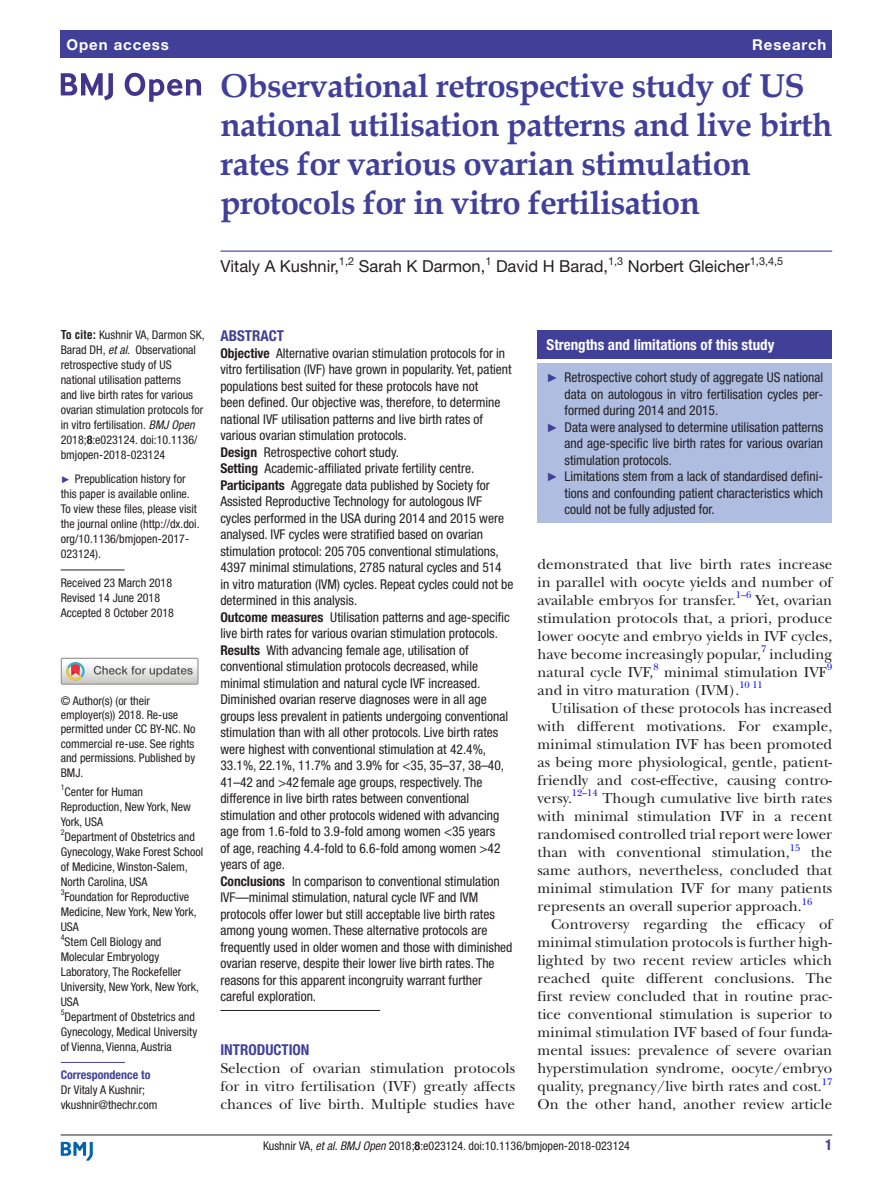
<style>
.page{position:relative;width:893px;height:1191px;background:#fff}
.page>*{position:absolute;margin:0;border:0;box-sizing:border-box;transform-origin:0 0}
.t1{font:700 33px/39px "Book Antiqua";letter-spacing:-.015em;color:#414099}
.t2{font:16.5px "Helvetica Neue LT Std";color:#231f20}
.t3{font:15px/18px "New Baskerville";color:#231f20;text-align:justify}
.t4{font:700 condensed 15px "Helvetica Neue LT Std";color:#fff}
.t5{font:700 condensed 15px "Helvetica Neue LT Std";color:#414099}
.t6{font:700 15px "Helvetica Neue LT Std";letter-spacing:.065em;color:#fff}
.t7{font:condensed 13.5px/16.5px "Helvetica Neue LT Std";color:#231f20}
.t8{font:condensed 12px/15px "Helvetica Neue LT Std";color:#231f20}
.t9{font:700 condensed 12px "Helvetica Neue LT Std";color:#414099}
.t10{font:10.95px "Helvetica Neue LT Std";color:#231f20}
.t11{font:9.9px "New Baskerville";color:#00f}
.t12{font:condensed 7.95px "Helvetica Neue LT Std";color:#231f20}
.s1{font-family:"Helvetica LT Std";font-weight:700}
.s2{font-style:italic}
.s3{font-weight:700}
.s4{font-family:"Arial";font-stretch:normal;font-size:9.75px;color:#414099}
.s5{font-family:"Arial";font-stretch:normal;font-size:12px;color:#414099}
</style>
<div class="page">
<hr style="left:61px;top:1134px;width:771px;height:1px;background:#231f20">
<svg style="left:61px;top:1141px;width:32px;height:19px"></svg>
<div style="left:61px;top:31px;width:771px;height:27px;background:#414099"></div>
<hr style="left:220px;top:250px;width:612px;height:2px;background:#414099">
<hr style="left:61px;top:569px;width:64px;height:1px;background:#231f20">
<hr style="left:61px;top:1062px;width:64px;height:1px;background:#414099">
<svg style="left:61px;top:73px;width:52px;height:27px"></svg>
<svg style="left:125px;top:73px;width:76px;height:29px"></svg>
<div style="left:61px;top:657px;width:138px;height:27px;border:1px solid #969090"></div>
<svg style="left:61px;top:658px;width:137px;height:26px"></svg>
<hr style="left:220px;top:1010px;width:160px;height:1px;background:#231f20">
<div style="left:538px;top:331px;width:294px;height:28px;background:#414099"></div>
<div style="left:538px;top:363px;width:294px;height:160px;background:#afbde1"></div>
<p class="t6" style="left:66px;top:35px;width:104px">Open access</p>
<p class="t6" style="left:752px;top:35px;width:76px">Research</p>
<h1 class="t1" style="left:220px;top:66px;width:613px">Observational retrospective study of US national utilisation patterns and live birth rates for various ovarian stimulation protocols for in vitro fertilisation</h1>
<p class="t2" style="left:220px;top:257px;width:120px">Vitaly A Kushnir,</p>
<p class="t10" style="left:339px;top:254px;width:17px">1,2</p>
<p class="t2" style="left:359px;top:257px;width:128px">Sarah K Darmon,</p>
<p class="t10" style="left:485px;top:254px;width:8px">1</p>
<p class="t2" style="left:496px;top:257px;width:114px">David H Barad,</p>
<p class="t10" style="left:608px;top:254px;width:17px">1,3</p>
<p class="t2" style="left:628px;top:257px;width:123px">Norbert Gleicher</p>
<p class="t10" style="left:750px;top:254px;width:35px">1,3,4,5</p>
<p class="t8" style="left:61px;top:327px;width:145px"><span class="s1">To cite:</span> Kushnir VA, Darmon SK,<br>Barad DH, <span class="s2">et al</span>. Observational retrospective study of US national utilisation patterns<br>and live birth rates for various ovarian stimulation protocols for in vitro fertilisation. <span class="s2">BMJ Open<br></span>2018;<span class="s3">8</span>:e023124. doi:10.1136/ bmjopen-2018-023124</p>
<p class="t8" style="left:61px;top:471px;width:140px"><span class="s4">►</span> Prepublication history for this paper is available online.<br>To view these files, please visit the journal online (http://dx.doi. org/10.1136/bmjopen-2017-<br>023124).</p>
<p class="t8" style="left:61px;top:575px;width:115px">Received 23 March 2018<br>Revised 14 June 2018<br>Accepted 8 October 2018</p>
<p class="t8" style="left:61px;top:693px;width:136px;line-height:14.4px">© Author(s) (or their employer(s)) 2018. Re-use permitted under CC BY-NC. No commercial re-use. See rights and permissions. Published by<br>BMJ.</p>
<p class="t12" style="left:61px;top:783px;width:5px">1</p>
<p class="t8" style="left:61px;top:784px;width:132px;text-indent:4px">Center for Human<br>Reproduction, New York, New<br>York, USA</p>
<p class="t12" style="left:61px;top:828px;width:5px">2</p>
<p class="t8" style="left:61px;top:829px;width:144px;text-indent:4px">Department of Obstetrics and<br>Gynecology, Wake Forest School of Medicine, Winston-Salem,<br>North Carolina, USA</p>
<p class="t12" style="left:61px;top:888px;width:5px">3</p>
<p class="t8" style="left:61px;top:889px;width:137px;text-indent:4px">Foundation for Reproductive<br>Medicine, New York, New York,<br>USA</p>
<p class="t12" style="left:61px;top:933px;width:5px">4</p>
<p class="t8" style="left:61px;top:934px;width:140px;text-indent:4px">Stem Cell Biology and<br>Molecular Embryology<br>Laboratory, The Rockefeller<br>University, New York, New York,<br>USA<br><sup>5</sup>Department of Obstetrics and<br>Gynecology, Medical University of Vienna, Vienna, Austria</p>
<p class="t9" style="left:61px;top:1067px;width:91px">Correspondence to</p>
<p class="t8" style="left:61px;top:1082px;width:98px">Dr Vitaly A Kushnir; vkushnir@thechr.com</p>
<p class="t5" style="left:220px;top:327px;width:65px">Abstract</p>
<p class="t7" style="left:220px;top:345px;width:295px"><span class="s3">Objective</span> Alternative ovarian stimulation protocols for in vitro fertilisation (IVF) have grown in popularity. Yet, patient populations best suited for these protocols have not<br>been defined. Our objective was, therefore, to determine national IVF utilisation patterns and live birth rates of various ovarian stimulation protocols.<br><span class="s3">Design</span> Retrospective cohort study.<br><span class="s3">Setting</span> Academic-affiliated private fertility centre.<br><span class="s3">Participants</span> Aggregate data published by Society for Assisted Reproductive Technology for autologous IVF cycles performed in the USA during 2014 and 2015 were analysed. IVF cycles were stratified based on ovarian stimulation protocol: 205 705 conventional stimulations, 4397 minimal stimulations, 2785 natural cycles and 514 in vitro maturation (IVM) cycles. Repeat cycles could not be determined in this analysis.<br><span class="s3">Outcome measures</span> Utilisation patterns and age-specific live birth rates for various ovarian stimulation protocols.<br><span class="s3">Results</span> With advancing female age, utilisation of conventional stimulation protocols decreased, while minimal stimulation and natural cycle IVF increased.<br>Diminished ovarian reserve diagnoses were in all age groups less prevalent in patients undergoing conventional stimulation than with all other protocols. Live birth rates were highest with conventional stimulation at 42.4%, 33.1%, 22.1%, 11.7% and 3.9% for &lt;35, 35–37, 38–40, 41–42 and &gt;42 female age groups, respectively. The difference in live birth rates between conventional stimulation and other protocols widened with advancing age from 1.6-fold to 3.9-fold among women &lt;35 years<br>of age, reaching 4.4-fold to 6.6-fold among women &gt;42 years of age.<br><span class="s3">Conclusions</span> In comparison to conventional stimulation IVF—minimal stimulation, natural cycle IVF and IVM protocols offer lower but still acceptable live birth rates among young women. These alternative protocols are frequently used in older women and those with diminished ovarian reserve, despite their lower live birth rates. The reasons for this apparent incongruity warrant further careful exploration.</p>
<p class="t5" style="left:220px;top:1041px;width:91px">Introduction</p>
<p class="t3" style="left:220px;top:1059px;width:296px">Selection of ovarian stimulation protocols for in vitro fertilisation (IVF) greatly affects chances of live birth. Multiple studies have</p>
<p class="t4" style="left:547px;top:336px;width:229px">Strengths and limitations of this study</p>
<p class="t7" style="left:547px;top:369px;width:278px"><span class="s5">►</span> Retrospective cohort study of aggregate US national</p>
<p class="t7" style="left:565px;top:385px;width:260px">data on autologous in vitro fertilisation cycles per-</p>
<p class="t7" style="left:565px;top:402px;width:155px">formed during 2014 and 2015.</p>
<p class="t7" style="left:547px;top:418px;width:278px"><span class="s5">►</span> Data were analysed to determine utilisation patterns</p>
<p class="t7" style="left:565px;top:435px;width:260px">and age-specific live birth rates for various ovarian</p>
<p class="t7" style="left:565px;top:451px;width:109px">stimulation protocols.</p>
<p class="t7" style="left:547px;top:468px;width:278px"><span class="s5">►</span> Limitations stem from a lack of standardised defini-</p>
<p class="t7" style="left:565px;top:484px;width:260px">tions and confounding patient characteristics which</p>
<p class="t7" style="left:565px;top:501px;width:152px">could not be fully adjusted for.</p>
<p class="t3" style="left:538px;top:555px;width:296px">demonstrated that live birth rates increase in parallel with oocyte yields and number of available embryos for transfer.<sup>1–6</sup> Yet, ovarian stimulation protocols that, a priori, produce lower oocyte and embryo yields in IVF cycles, have become increasingly popular,</p>
<p class="t11" style="left:761px;top:643px;width:7px">7</p>
<p class="t3" style="left:769px;top:645px;width:64px">including</p>
<p class="t3" style="left:538px;top:663px;width:117px">natural cycle IVF,</p>
<p class="t11" style="left:653px;top:661px;width:7px">8</p>
<p class="t3" style="left:664px;top:663px;width:164px">minimal stimulation IVF</p>
<p class="t11" style="left:827px;top:661px;width:7px">9</p>
<p class="t3" style="left:538px;top:681px;width:203px">and in vitro maturation (IVM).</p>
<p class="t11" style="left:739px;top:679px;width:25px">10 11</p>
<p class="t3" style="left:538px;top:699px;width:296px;text-indent:14px">Utilisation of these protocols has increased with different motivations. For example, minimal stimulation IVF has been promoted as being more physiological, gentle, patient&shy;friendly and cost-effective, causing contro&shy;versy.</p>
<p class="t11" style="left:572px;top:787px;width:27px">12–14</p>
<p class="t3" style="left:538px;top:789px;width:296px;text-indent:65px">Though cumulative live birth rates with minimal stimulation IVF in a recent randomised controlled trial report were lower than with conventional stimulation,</p>
<p class="t11" style="left:790px;top:841px;width:12px">15</p>
<p class="t3" style="left:538px;top:843px;width:296px;text-indent:273px">the same authors, nevertheless, concluded that minimal stimulation IVF for many patients represents an overall superior approach.</p>
<p class="t11" style="left:802px;top:895px;width:12px">16</p>
<p class="t3" style="left:538px;top:915px;width:296px;text-indent:14px">Controversy regarding the efficacy of minimal stimulation protocols is further high&shy;lighted by two recent review articles which reached quite different conclusions. The first review concluded that in routine prac&shy;tice conventional stimulation is superior to minimal stimulation IVF based of four funda&shy;mental issues: prevalence of severe ovarian hyperstimulation syndrome, oocyte/embryo quality, pregnancy/live birth rates and cost.<sup>17<br></sup>On the other hand, another review article</p>
<p class="t8" style="left:263px;top:1137px;width:368px">Kushnir VA, <span class="s2">et al</span>. <span class="s2">BMJ Open</span> 2018;<span class="s3">8</span>:e023124. doi:10.1136/bmjopen-2018-023124</p>
<p class="t5" style="left:825px;top:1135px;width:9px">1</p>
</div>
